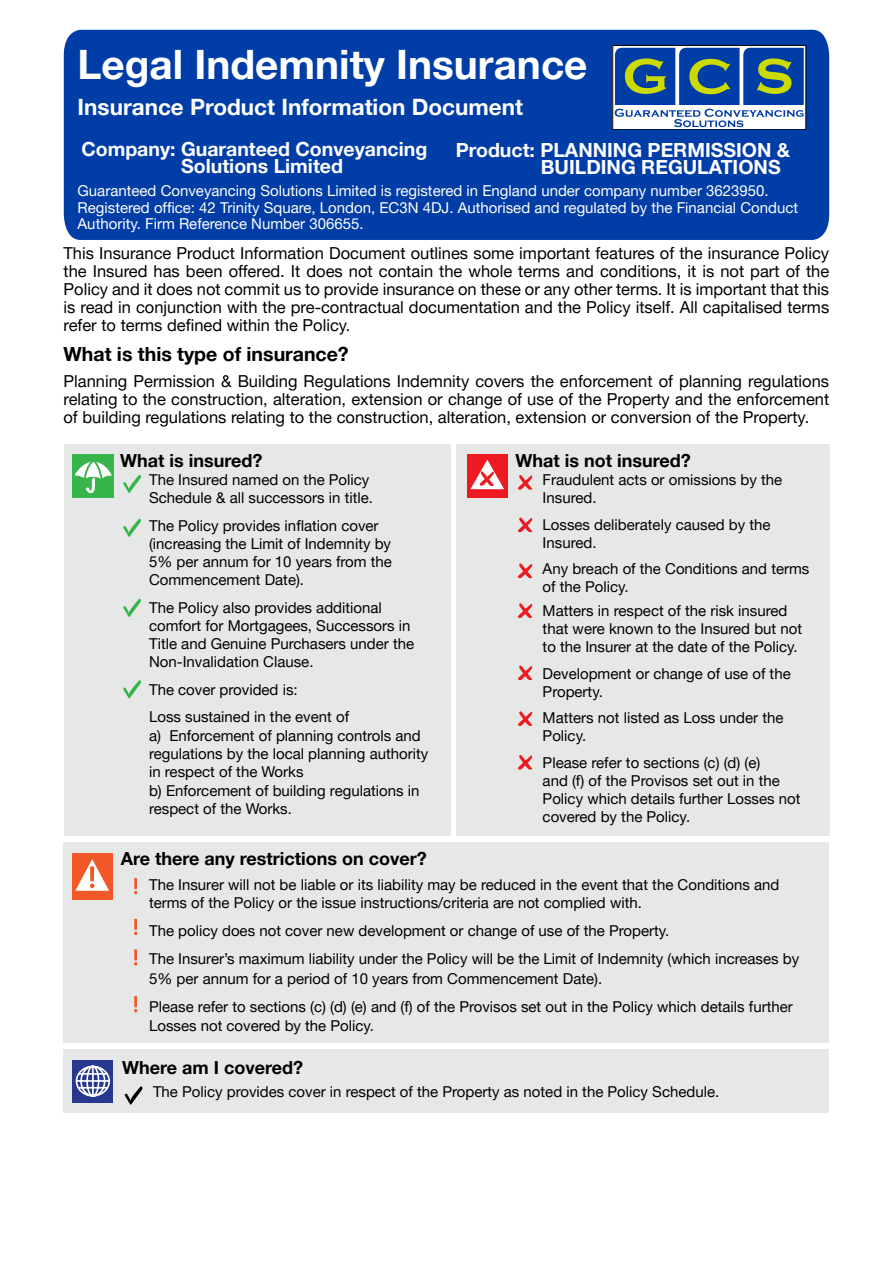
<style>
.page{position:relative;width:893px;height:1263px;background:#fff}
.page>*{position:absolute;margin:0;border:0;box-sizing:border-box;transform-origin:0 0}
.t1{font:700 40.5px "Helvetica Neue LT Pro";color:#fff}
.t2{font:700 22.5px "Helvetica Neue LT Pro";color:#fff}
.t3{font:700 19.5px/17.1px "Helvetica Neue LT Pro";color:#fff}
.t4{font:700 19.5px "Helvetica Neue LT Pro";color:#000}
.t5{font:700 18px "Helvetica Neue LT Pro";color:#000}
.t6{font:16.5px/18px "Helvetica Neue LT Pro";color:#000;text-align:justify}
.t7{font:15px/18px "Helvetica Neue LT Pro";color:#000}
.t8{font:15px/16.5px "Helvetica Neue LT Pro";color:#fff}
</style>
<div class="page">
<div style="left:64px;top:444px;width:386px;height:392px;background:#e6e8e8"></div>
<div style="left:456px;top:444px;width:373px;height:392px;background:#e6e8e8"></div>
<div style="left:72px;top:454px;width:41px;height:43px;background:#38b54a"></div>
<svg style="left:74px;top:457px;width:40px;height:36px"></svg>
<div style="left:467px;top:454px;width:41px;height:43px;background:#ed1a21"></div>
<svg style="left:470px;top:460px;width:34px;height:29px"></svg>
<svg style="left:518px;top:475px;width:15px;height:15px"></svg>
<svg style="left:518px;top:563px;width:15px;height:16px"></svg>
<svg style="left:518px;top:603px;width:15px;height:15px"></svg>
<svg style="left:518px;top:711px;width:15px;height:15px"></svg>
<svg style="left:518px;top:755px;width:15px;height:15px"></svg>
<svg style="left:123px;top:474px;width:18px;height:19px"></svg>
<svg style="left:123px;top:518px;width:18px;height:19px"></svg>
<svg style="left:123px;top:598px;width:18px;height:19px"></svg>
<svg style="left:123px;top:680px;width:18px;height:19px"></svg>
<svg style="left:518px;top:517px;width:15px;height:16px"></svg>
<svg style="left:518px;top:665px;width:15px;height:16px"></svg>
<div style="left:64px;top:1049px;width:765px;height:64px;background:#e6e8e8"></div>
<div style="left:72px;top:1060px;width:41px;height:42px;background:#29388f"></div>
<svg style="left:75px;top:1065px;width:35px;height:32px"></svg>
<svg style="left:125px;top:1086px;width:18px;height:19px"></svg>
<div style="left:64px;top:842px;width:765px;height:200px;background:#e6e8e8"></div>
<div style="left:72px;top:853px;width:41px;height:46px;background:#f25929"></div>
<svg style="left:75px;top:859px;width:34px;height:32px"></svg>
<svg style="left:134px;top:878px;width:3px;height:16px"></svg>
<svg style="left:134px;top:919px;width:3px;height:16px"></svg>
<svg style="left:134px;top:949px;width:3px;height:17px"></svg>
<svg style="left:134px;top:996px;width:3px;height:16px"></svg>
<div style="left:64px;top:30px;width:765px;height:210px;background:#003da7"></div>
<div style="left:612px;top:45px;width:194px;height:84px;border:1px solid #000"></div>
<svg style="left:615px;top:48px;width:189px;height:79px"></svg>
<h1 class="t1" style="left:78px;top:39px;width:511px">Legal Indemnity Insurance</h1>
<h2 class="t2" style="left:78px;top:93px;width:447px">Insurance Product Information Document</h2>
<h3 class="t3" style="left:181px;top:140px;width:248px;text-indent:-100px">Company: Guaranteed Conveyancing<br>Solutions Limited</h3>
<h3 class="t3" style="left:541px;top:141px;width:251px;text-indent:-85px">Product: PLANNING PERMISSION &amp;<br>BUILDING REGULATIONS</h3>
<p class="t8" style="left:78px;top:182px;width:722px">Guaranteed Conveyancing Solutions Limited is registered in England under company number 3623950.<br>Registered office: 42 Trinity Square, London, EC3N 4DJ. Authorised and regulated by the Financial Conduct<br>Authority. Firm Reference Number 306655.</p>
<p class="t6" style="left:64px;top:244px;width:767px">This Insurance Product Information Document outlines some important features of the insurance Policy the Insured has been offered. It does not contain the whole terms and conditions, it is not part of the Policy and it does not commit us to provide insurance on these or any other terms. It is important that this is read in conjunction with the pre-contractual documentation and the Policy itself. All capitalised terms refer to terms defined within the Policy.</p>
<h3 class="t4" style="left:64px;top:342px;width:287px">What is this type of insurance?</h3>
<p class="t6" style="left:64px;top:372px;width:767px">Planning Permission &amp; Building Regulations Indemnity covers the enforcement of planning regulations relating to the construction, alteration, extension or change of use of the Property and the enforcement of building regulations relating to the construction, alteration, extension or conversion of the Property.</p>
<p class="t5" style="left:120px;top:449px;width:144px">What is insured?</p>
<p class="t5" style="left:516px;top:449px;width:177px">What is not insured?</p>
<p class="t7" style="left:149px;top:471px;width:225px">The Insured named on the Policy<br>Schedule &amp; all successors in title.</p>
<p class="t7" style="left:149px;top:517px;width:244px">The Policy provides inflation cover (increasing the Limit of Indemnity by<br>5% per annum for 10 years from the<br>Commencement Date).</p>
<p class="t7" style="left:149px;top:599px;width:267px">The Policy also provides additional comfort for Mortgagees, Successors in Title and Genuine Purchasers under the Non-Invalidation Clause.</p>
<p class="t7" style="left:149px;top:676px;width:202px;line-height:26.5px">The cover provided is:<br>Loss sustained in the event of</p>
<p class="t7" style="left:149px;top:726px;width:281px">a) Enforcement of planning controls and regulations by the local planning authority in respect of the Works<br>b) Enforcement of building regulations in respect of the Works.</p>
<p class="t7" style="left:543px;top:471px;width:241px">Fraudulent acts or omissions by the<br>Insured.</p>
<p class="t7" style="left:543px;top:515px;width:229px">Losses deliberately caused by the<br>Insured.</p>
<p class="t7" style="left:543px;top:560px;width:268px">Any breach of the Conditions and terms of the Policy.</p>
<p class="t7" style="left:543px;top:602px;width:261px">Matters in respect of the risk insured that were known to the Insured but not to the Insurer at the date of the Policy.</p>
<p class="t7" style="left:543px;top:664px;width:250px">Development or change of use of the<br>Property.</p>
<p class="t7" style="left:543px;top:709px;width:242px">Matters not listed as Loss under the<br>Policy.</p>
<p class="t7" style="left:543px;top:753px;width:259px">Please refer to sections (c) (d) (e)<br>and (f) of the Provisos set out in the Policy which details further Losses not covered by the Policy.</p>
<p class="t5" style="left:121px;top:848px;width:308px">Are there any restrictions on cover?</p>
<p class="t7" style="left:149px;top:875px;width:632px">The Insurer will not be liable or its liability may be reduced in the event that the Conditions and terms of the Policy or the issue instructions/criteria are not complied with.</p>
<p class="t7" style="left:149px;top:916px;width:652px;line-height:28px">The policy does not cover new development or change of use of the Property.<br>The Insurer’s maximum liability under the Policy will be the Limit of Indemnity (which increases by</p>
<p class="t7" style="left:149px;top:964px;width:645px;line-height:28px">5% per annum for a period of 10 years from Commencement Date).<br>Please refer to sections (c) (d) (e) and (f) of the Provisos set out in the Policy which details further</p>
<p class="t7" style="left:149px;top:1016px;width:227px">Losses not covered by the Policy.</p>
<p class="t5" style="left:122px;top:1056px;width:183px">Where am I covered?</p>
<p class="t7" style="left:153px;top:1082px;width:568px">The Policy provides cover in respect of the Property as noted in the Policy Schedule.</p>
</div>
